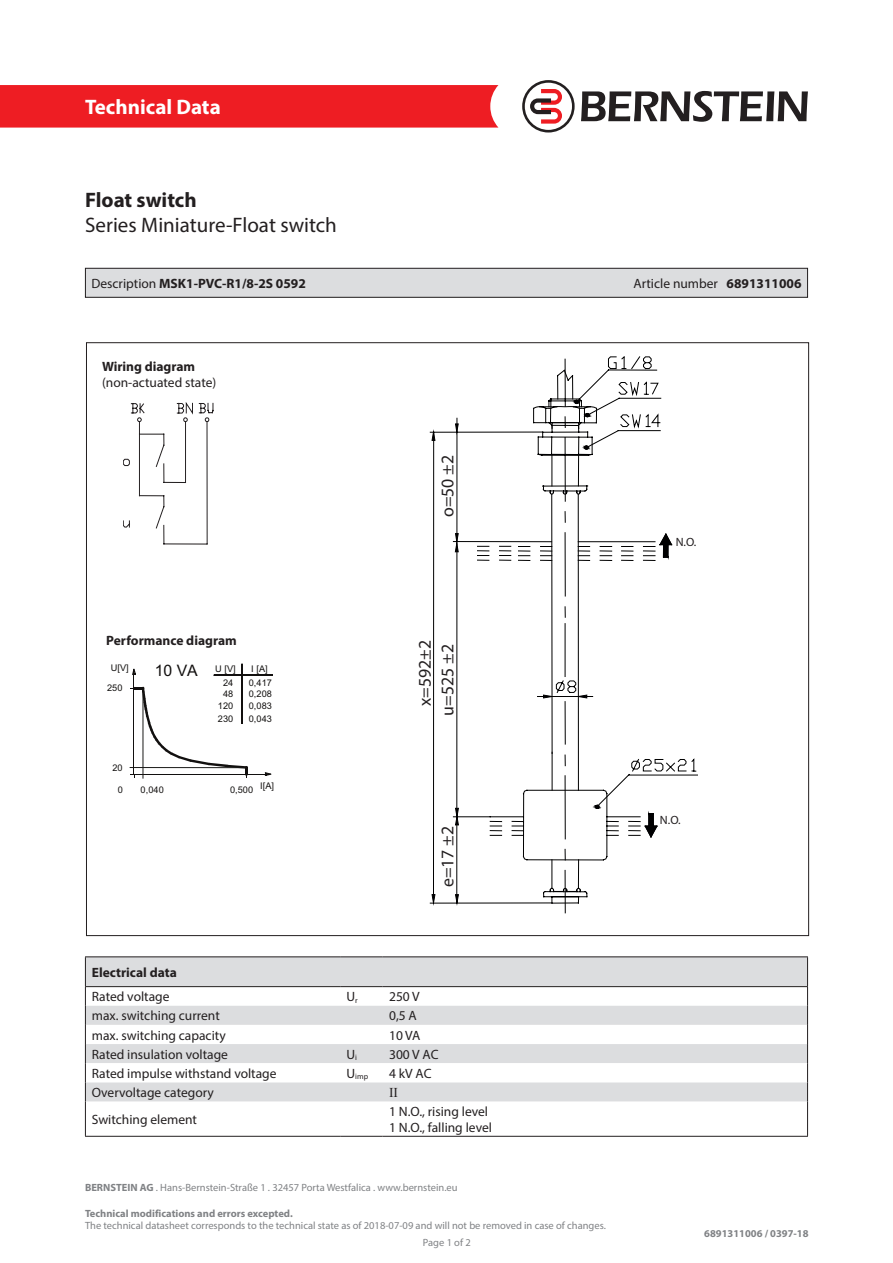
<style>
.page{position:relative;width:893px;height:1263px;background:#fff}
.page>*{position:absolute;margin:0;border:0;box-sizing:border-box;transform-origin:0 0}
.t1{font:21px "Myriad Pro";color:#231f20}
.t2{font:700 21px "Myriad Pro";color:#fff}
.t3{font:700 21px "Myriad Pro";color:#231f20}
.t4{font:17.85px "Myriad Pro";color:#231f20}
.t5{font:15.75px "Arial";color:#12100f}
.t6{font:13.5px/16.2px "Myriad Pro";color:#231f20}
.t7{font:700 13.5px "Myriad Pro";color:#231f20}
.t8{font:13.5px "Times New Roman";color:#231f20}
.t9{font:12px "Myriad Pro";color:#231f20}
.t10{font:10.5px/16.8px "Myriad Pro";color:#808285}
.t11{font:700 10.5px "Myriad Pro";color:#808285}
.t12{font:9.15px "Arial";letter-spacing:-.005em;color:#12100f}
.t13{font:7.8px "Myriad Pro";color:#231f20}
.s1{font-weight:400}
.s2{font-weight:700}
</style>
<div class="page">
<div style="left:0;top:85px;width:498px;height:43px;background:#ee1d23"></div>
<svg style="left:581px;top:91px;width:227px;height:31px"></svg>
<svg style="left:522px;top:80px;width:53px;height:53px"></svg>
<svg style="left:123px;top:402px;width:90px;height:142px"></svg>
<hr style="left:214px;top:674px;width:58px;height:2px;background:#12100f">
<hr style="left:241px;top:664px;width:2px;height:59px;background:#12100f">
<hr style="left:134px;top:774px;width:136px;height:1px;background:#12100f">
<hr style="left:133px;top:670px;width:1px;height:104px;background:#12100f">
<svg style="left:132px;top:669px;width:4px;height:6px"></svg>
<svg style="left:265px;top:772px;width:6px;height:4px"></svg>
<svg style="left:130px;top:687px;width:118px;height:91px"></svg>
<svg style="left:430px;top:417px;width:107px;height:487px"></svg>
<svg style="left:455px;top:894px;width:4px;height:12px"></svg>
<svg style="left:431px;top:428px;width:5px;height:13px"></svg>
<svg style="left:431px;top:894px;width:5px;height:12px"></svg>
<svg style="left:455px;top:423px;width:4px;height:14px"></svg>
<svg style="left:533px;top:406px;width:4px;height:79px"></svg>
<svg style="left:537px;top:356px;width:125px;height:557px"></svg>
<svg style="left:453px;top:485px;width:245px;height:347px"></svg>
<div style="left:85px;top:268px;width:722px;height:29px;background:#dcdddf"></div>
<div style="left:85px;top:268px;width:723px;height:30px;border:1px solid #231f20"></div>
<div style="left:660px;top:813px;width:51px;height:27px;background:#fff"></div>
<svg style="left:86px;top:1101px;width:721px;height:35px"></svg>
<hr style="left:85px;top:956px;width:255px;height:1px;background:#231f20">
<hr style="left:340px;top:956px;width:43px;height:1px;background:#231f20">
<hr style="left:383px;top:956px;width:425px;height:1px;background:#231f20">
<svg style="left:85px;top:957px;width:723px;height:144px"></svg>
<hr style="left:85px;top:986px;width:255px;height:1px;background:#231f20">
<hr style="left:340px;top:986px;width:43px;height:1px;background:#231f20">
<hr style="left:383px;top:986px;width:425px;height:1px;background:#231f20">
<hr style="left:85px;top:1101px;width:1px;height:35px;background:#231f20">
<hr style="left:807px;top:1101px;width:1px;height:35px;background:#231f20">
<hr style="left:85px;top:1136px;width:255px;height:1px;background:#231f20">
<hr style="left:340px;top:1136px;width:43px;height:1px;background:#231f20">
<hr style="left:383px;top:1136px;width:425px;height:1px;background:#231f20">
<div style="left:638px;top:666px;width:70px;height:16px;background:#fff"></div>
<div style="left:676px;top:536px;width:51px;height:26px;background:#fff"></div>
<h1 class="t2" style="left:85px;top:93px;width:137px">Technical Data</h1>
<h1 class="t3" style="left:85px;top:186px;width:113px">Float switch</h1>
<h1 class="t1" style="left:85px;top:212px;width:253px">Series Miniature-Float switch</h1>
<p class="t7" style="left:91px;top:274px;width:216px"><span class="s1">Description</span> MSK1-PVC-R1/8-2S 0592</p>
<p class="t6" style="left:633px;top:275px;width:170px">Article number <span class="s2">6891311006</span></p>
<p class="t7" style="left:102px;top:357px;width:95px">Wiring diagram</p>
<p class="t6" style="left:102px;top:374px;width:116px">(non-actuated state)</p>
<p class="t7" style="left:106px;top:631px;width:132px">Performance diagram</p>
<p class="t12" style="left:111px;top:662px;width:20px">U[V]</p>
<p class="t5" style="left:155px;top:659px;width:45px">10 VA</p>
<p class="t12" style="left:107px;top:682px;width:17px">250</p>
<p class="t12" style="left:112px;top:761px;width:12px">20</p>
<p class="t12" style="left:215px;top:662px;width:22px">U [V]</p>
<p class="t12" style="left:251px;top:662px;width:18px">I [A]</p>
<p class="t12" style="left:223px;top:676px;width:12px">24</p>
<p class="t12" style="left:249px;top:676px;width:25px">0,417</p>
<p class="t12" style="left:223px;top:688px;width:12px">48</p>
<p class="t12" style="left:249px;top:688px;width:25px">0,208</p>
<p class="t12" style="left:218px;top:700px;width:17px">120</p>
<p class="t12" style="left:249px;top:700px;width:25px">0,083</p>
<p class="t12" style="left:218px;top:712px;width:17px">230</p>
<p class="t12" style="left:249px;top:712px;width:25px">0,043</p>
<p class="t12" style="left:118px;top:783px;width:7px">0</p>
<p class="t12" style="left:230px;top:783px;width:25px">0,500</p>
<p class="t12" style="left:141px;top:783px;width:25px">0,040</p>
<p class="t12" style="left:260px;top:779px;width:15px">I[A]</p>
<h2 class="t4" style="left:436px;top:517px;width:64px;rotate:-90deg">o=50 ±2</h2>
<h2 class="t4" style="left:414px;top:706px;width:68px;rotate:-90deg">x=592±2</h2>
<h2 class="t4" style="left:436px;top:716px;width:73px;rotate:-90deg">u=525 ±2</h2>
<h2 class="t4" style="left:436px;top:887px;width:63px;rotate:-90deg">e=17 ±2</h2>
<p class="t7" style="left:92px;top:963px;width:87px">Electrical data</p>
<p class="t6" style="left:92px;top:988px;width:79px">Rated voltage</p>
<p class="t6" style="left:347px;top:988px;width:13px">U<sub>r</sub></p>
<p class="t6" style="left:389px;top:988px;width:32px">250 V</p>
<p class="t6" style="left:92px;top:1007px;width:130px">max. switching current</p>
<p class="t6" style="left:389px;top:1007px;width:29px">0,5 A</p>
<p class="t6" style="left:92px;top:1027px;width:135px">max. switching capacity</p>
<p class="t6" style="left:389px;top:1027px;width:33px">10 VA</p>
<p class="t6" style="left:92px;top:1046px;width:138px">Rated insulation voltage</p>
<p class="t6" style="left:347px;top:1046px;width:12px">U<sub>i</sub></p>
<p class="t6" style="left:389px;top:1046px;width:51px">300 V AC</p>
<p class="t6" style="left:92px;top:1065px;width:186px">Rated impulse withstand voltage</p>
<p class="t13" style="left:347px;top:1072px;width:23px"><sup>U</sup>imp</p>
<p class="t6" style="left:389px;top:1065px;width:44px">4 kV AC</p>
<p class="t6" style="left:92px;top:1084px;width:124px">Overvoltage category</p>
<p class="t8" style="left:389px;top:1083px;width:10px">II</p>
<p class="t6" style="left:92px;top:1111px;width:107px">Switching element</p>
<p class="t6" style="left:389px;top:1103px;width:104px">1 N.O., rising level<br>1 N.O., falling level</p>
<p class="t10" style="left:85px;top:1179px;width:374px"><span class="s2">BERNSTEIN AG</span> . Hans-Bernstein-Straße 1 . 32457 Porta Westfalica . www.bernstein.eu</p>
<p class="t11" style="left:85px;top:1206px;width:209px">Technical modifications and errors excepted.</p>
<p class="t10" style="left:423px;top:1217px;width:184px;text-indent:-338px">The technical datasheet corresponds to the technical state as of 2018-07-09 and will not be removed in case of changes.<br>Page 1 of 2</p>
<p class="t9" style="left:676px;top:534px;width:22px">N.O.</p>
<p class="t9" style="left:660px;top:812px;width:22px">N.O.</p>
<p class="t11" style="left:704px;top:1227px;width:106px">6891311006 / 0397-18</p>
</div>
